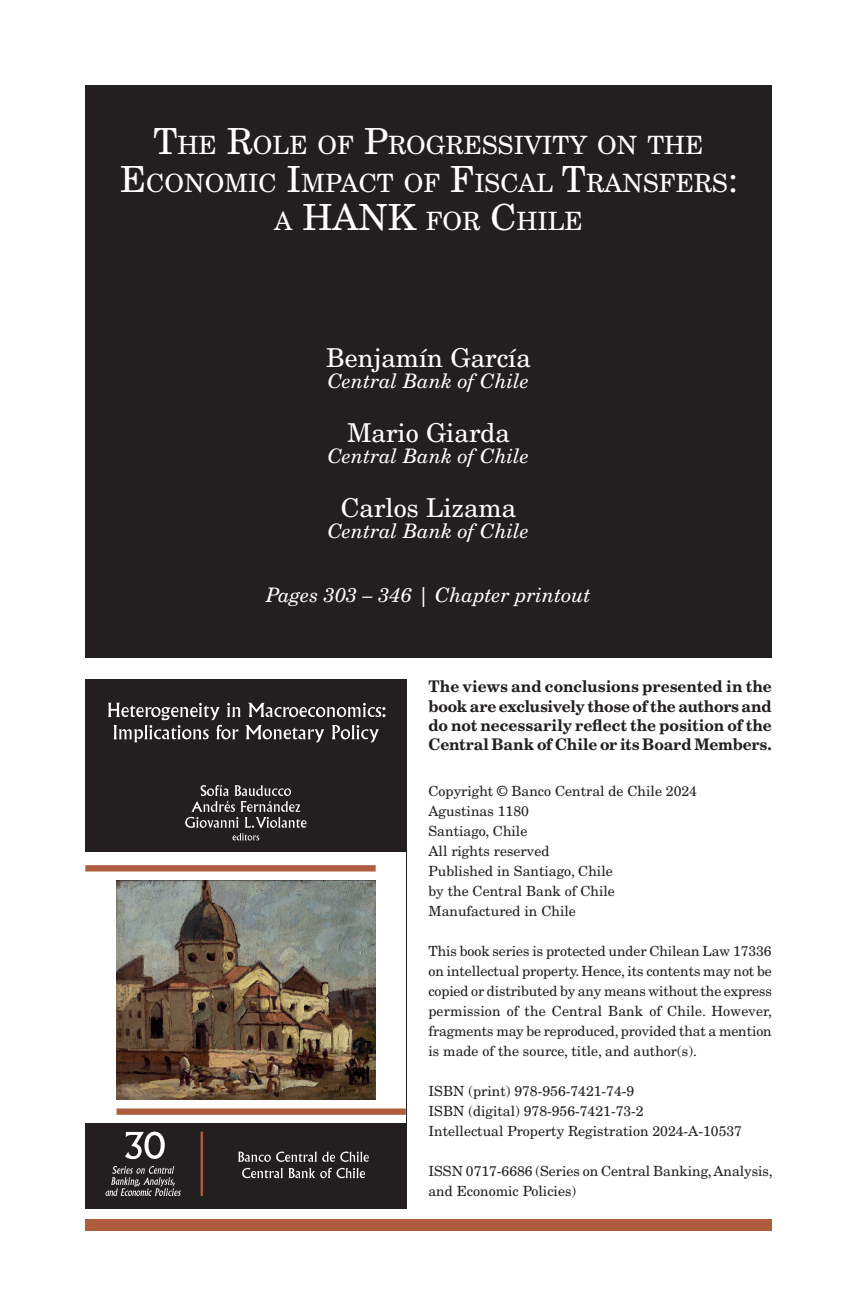
<style>
.page{position:relative;width:857px;height:1293px;background:#fff}
.page>*{position:absolute;margin:0;border:0;box-sizing:border-box;transform-origin:0 0}
.t1{font:36px "New Century Schlbk LT Std";color:#fff}
.t2{font:26px "New Century Schlbk LT Std";color:#fff}
.t3{font:25.2px/38px "New Century Schlbk LT Std";color:#fff;text-align:center}
.t4{font:italic 20px "New Century Schlbk LT Std";color:#fff}
.t5{font:700 16px/19.2px "New Century Schlbk LT Std";letter-spacing:-.005em;color:#231f20;text-align:justify}
.t6{font:14px/20px "New Century Schlbk LT Std";color:#231f20}
.s1{font-size:36px}
.s2{font-size:25.2px}
</style>
<div class="page">
<div style="left:85px;top:85px;width:686px;height:573px;background:#231f20"></div>
<div style="left:85px;top:1219px;width:686px;height:11px;background:#ae5e3f"></div>
<div style="left:85px;top:679px;width:321px;height:529px;background:#231f20"></div>
<div style="left:85px;top:852px;width:321px;height:271px;background:#fff"></div>
<svg style="left:108px;top:702px;width:277px;height:40px"></svg>
<div style="left:85px;top:865px;width:290px;height:6px;background:#ae5e3f"></div>
<div style="left:116px;top:1108px;width:289px;height:6px;background:#ae5e3f"></div>
<img style="left:116px;top:881px;width:259px;height:218px">
<svg style="left:185px;top:785px;width:121px;height:55px"></svg>
<hr style="left:200px;top:1131px;width:3px;height:65px;background:#ae5e3f">
<svg style="left:238px;top:1151px;width:130px;height:27px"></svg>
<svg style="left:105px;top:1166px;width:76px;height:30px"></svg>
<svg style="left:125px;top:1131px;width:40px;height:28px"></svg>
<h3 class="t3" style="left:120px;top:126px;width:619px"><span class="s1">T</span>HE <span class="s1">R</span>OLE OF <span class="s1">P</span>ROGRESSIVITY ON THE<br><span class="s1">E</span>CONOMIC <span class="s1">I</span>MPACT OF <span class="s1">F</span>ISCAL <span class="s1">T</span>RANSFERS<span class="s1">:</span></h3>
<h1 class="t1" style="left:274px;top:195px;width:58px"><span class="s2">A</span> HAN</h1>
<h3 class="t3" style="left:387px;top:202px;width:196px"><span class="s1">K</span> FOR <span class="s1">C</span>HILE</h3>
<h2 class="t2" style="left:326px;top:342px;width:206px">Benjamín García</h2>
<h3 class="t4" style="left:328px;top:369px;width:203px">Central Bank of Chile</h3>
<h2 class="t2" style="left:347px;top:417px;width:164px">Mario Giarda</h2>
<h3 class="t4" style="left:328px;top:444px;width:203px">Central Bank of Chile</h3>
<h2 class="t2" style="left:340px;top:492px;width:177px">Carlos Lizama</h2>
<h3 class="t4" style="left:328px;top:519px;width:203px">Central Bank of Chile</h3>
<h3 class="t4" style="left:266px;top:582px;width:326px">Pages 303 – 346 | Chapter printout</h3>
<p class="t5" style="left:428px;top:677px;width:345px">The views and conclusions presented in the book are exclusively those of the authors and do not necessarily reflect the position of the Central Bank of Chile or its Board Members.</p>
<p class="t6" style="left:428px;top:780px;width:270px">Copyright © Banco Central de Chile 2024<br>Agustinas 1180<br>Santiago, Chile<br>All rights reserved<br>Published in Santiago, Chile<br>by the Central Bank of Chile<br>Manufactured in Chile</p>
<p class="t6" style="left:428px;top:940px;width:345px;text-align:justify">This book series is protected under Chilean Law 17336 on intellectual property. Hence, its contents may not be copied or distributed by any means without the express permission of the Central Bank of Chile. However, fragments may be reproduced, provided that a mention is made of the source, title, and author(s).</p>
<p class="t6" style="left:428px;top:1080px;width:315px">ISBN (print) 978-956-7421-74-9<br>ISBN (digital) 978-956-7421-73-2<br>Intellectual Property Registration 2024-A-10537</p>
<p class="t6" style="left:428px;top:1160px;width:345px">ISSN 0717-6686 (Series on Central Banking, Analysis, and Economic Policies)</p>
</div>
